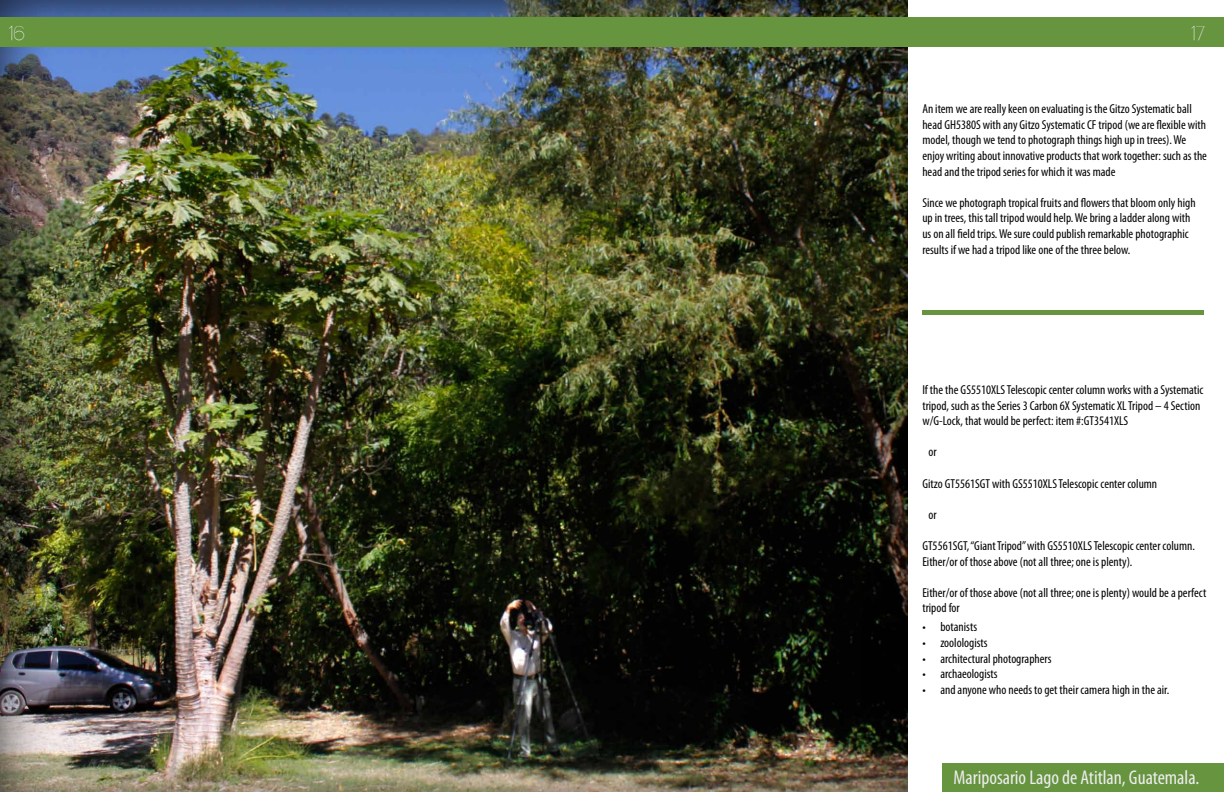
<style>
.page{position:relative;width:1224px;height:792px;background:#fff}
.page>*{position:absolute;margin:0;border:0;box-sizing:border-box;transform-origin:0 0}
.t1{font:condensed 19.9px "Myriad Pro";color:#ededee}
.t2{font:19.9px "Denigan";color:#ededee}
.t3{font:condensed 13px/15.6px "Myriad Pro";color:#000}
</style>
<div class="page">
<div style="left:0;top:0;width:916px;height:792px;background:#000;opacity:.75"></div>
<div style="left:943px;top:763px;width:281px;height:29px;background:#67943f"></div>
<div style="left:1px;top:17px;width:1223px;height:30px;background:#67943f"></div>
<div style="left:922px;top:310px;width:282px;height:5px;background:#67943f"></div>
<h1 class="t2" style="left:10px;top:22px;width:17px">16</h1>
<h1 class="t2" style="left:1192px;top:22px;width:14px">17</h1>
<p class="t3" style="left:922px;top:101px;width:286px">An item we are really keen on evaluating is the Gitzo Systematic ball head GH5380S with any Gitzo Systematic CF tripod (we are flexible with model, though we tend to photograph things high up in trees). We enjoy writing about innovative products that work together: such as the head and the tripod series for which it was made</p>
<p class="t3" style="left:922px;top:195px;width:275px">Since we photograph tropical fruits and flowers that bloom only high up in trees, this tall tripod would help. We bring a ladder along with us on all field trips. We sure could publish remarkable photographic results if we had a tripod like one of the three below.</p>
<p class="t3" style="left:922px;top:382px;width:283px">If the the GS5510XLS Telescopic center column works with a Systematic tripod, such as the Series 3 Carbon 6X Systematic XL Tripod – 4 Section w/G-Lock, that would be perfect: item #:GT3541XLS</p>
<p class="t3" style="left:929px;top:444px;width:10px">or</p>
<p class="t3" style="left:922px;top:475px;width:236px">Gitzo GT5561SGT with GS5510XLS Telescopic center column</p>
<p class="t3" style="left:929px;top:507px;width:10px">or</p>
<p class="t3" style="left:922px;top:538px;width:274px">GT5561SGT, “Giant Tripod” with GS5510XLS Telescopic center column.<br>Either/or of those above (not all three; one is plenty).</p>
<p class="t3" style="left:922px;top:585px;width:285px">Either/or of those above (not all three; one is plenty) would be a perfect tripod for</p>
<p class="t3" style="left:922px;top:619px;width:56px">• botanists</p>
<p class="t3" style="left:922px;top:635px;width:67px">• zoolologists</p>
<p class="t3" style="left:922px;top:650px;width:131px">• architectural photographers</p>
<p class="t3" style="left:922px;top:666px;width:77px">• archaeologists</p>
<p class="t3" style="left:922px;top:682px;width:248px">• and anyone who needs to get their camera high in the air.</p>
<h1 class="t1" style="left:954px;top:765px;width:247px">Mariposario Lago de Atitlan, Guatemala.</h1>
</div>
